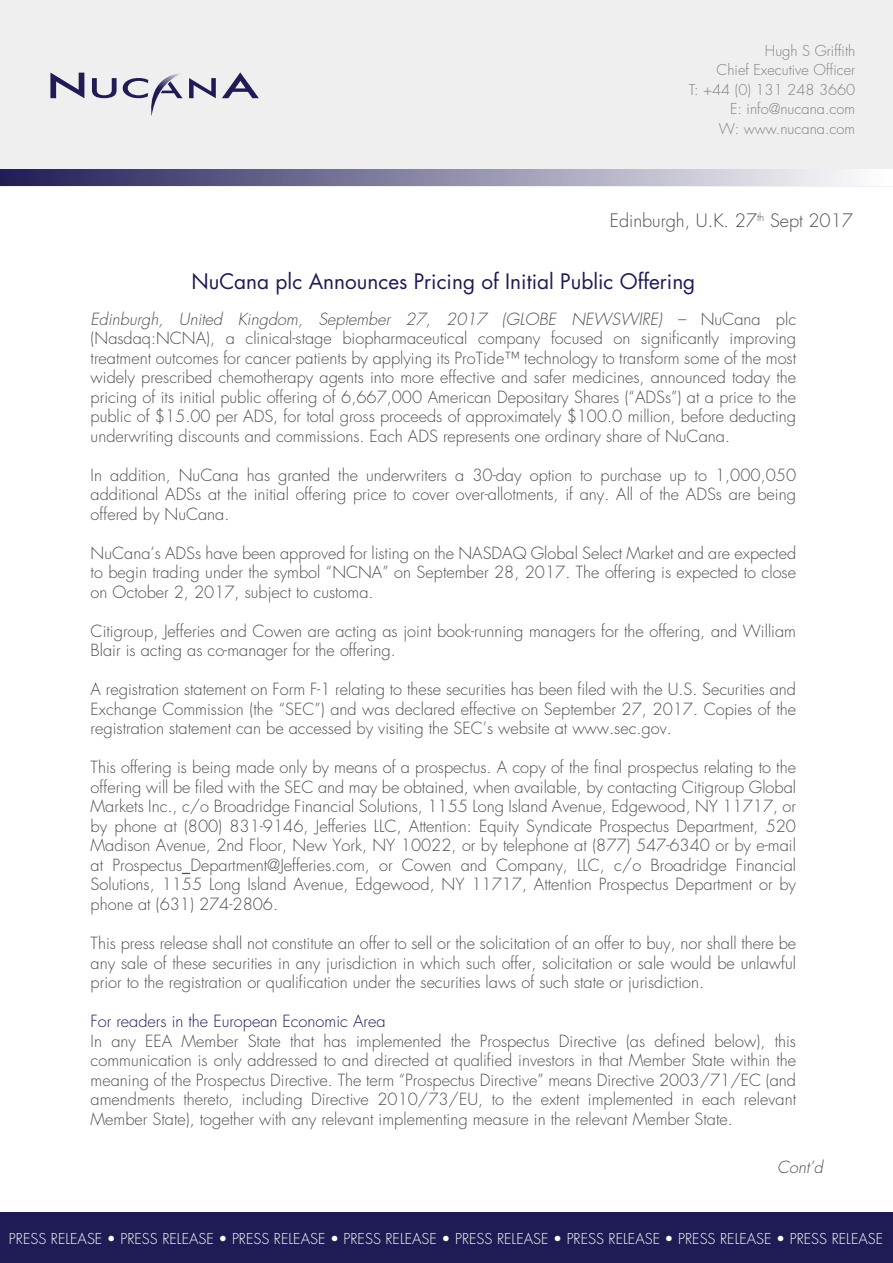
<style>
.page{position:relative;width:893px;height:1263px;background:#fff}
.page>*{position:absolute;margin:0;border:0;box-sizing:border-box;transform-origin:0 0}
.t1{font:20.85px "Futura";color:#1f1b54}
.t2{font:300 18px "Futura";color:#4d4d4f}
.t3{font:300 16.35px/19.5px "Futura";color:#4d4d4f;text-align:justify}
.t4{font:300 16.35px "Futura";color:#1f1b54}
.t5{font:italic 300 16.35px "Futura";color:#4d4d4f}
.t6{font:300 14.7px "Futura";color:#fff}
.t7{font:300 14.7px/19.5px "Futura";color:#807f83;text-align:right}
.s1{font-style:italic}
</style>
<div class="page">
<div style="left:0;top:0;width:893px;height:186px;background:#efeff0"></div>
<div style="left:0;top:1212px;width:893px;height:51px;background:#1f1b54"></div>
<div style="left:0;top:169px;width:893px;height:17px;background:linear-gradient(to right,#201c55,#fff)"></div>
<svg style="left:92px;top:78px;width:25px;height:20px"></svg>
<svg style="left:50px;top:73px;width:34px;height:25px"></svg>
<svg style="left:222px;top:72px;width:37px;height:26px"></svg>
<svg style="left:123px;top:73px;width:93px;height:43px"></svg>
<p class="t7" style="left:689px;top:41px;width:168px">Hugh S Griffith<br>Chief Executive Officer<br>T: +44 (0) 131 248 3660</p>
<p class="t7" style="left:719px;top:99px;width:138px">E: info@nucana.com<br>W: www.nucana.com</p>
<p class="t2" style="left:610px;top:209px;width:245px">Edinburgh, U.K. 27<sup>th</sup> Sept 2017</p>
<p class="t1" style="left:191px;top:267px;width:505px">NuCana plc Announces Pricing of Initial Public Offering</p>
<p class="t3" style="left:91px;top:309px;width:707px"><span class="s1">Edinburgh, United Kingdom, September 27, 2017 (GLOBE NEWSWIRE) –</span> NuCana plc (Nasdaq:NCNA), a clinical-stage biopharmaceutical company focused on significantly improving treatment outcomes for cancer patients by applying its ProTide™ technology to transform some of the most widely prescribed chemotherapy agents into more effective and safer medicines, announced today the pricing of its initial public offering of 6,667,000 American Depositary Shares (“ADSs”) at a price to the public of $15.00 per ADS, for total gross proceeds of approximately $100.0 million, before deducting underwriting discounts and commissions. Each ADS represents one ordinary share of NuCana.</p>
<p class="t3" style="left:91px;top:465px;width:707px">In addition, NuCana has granted the underwriters a 30-day option to purchase up to 1,000,050 additional ADSs at the initial offering price to cover over-allotments, if any. All of the ADSs are being offered by NuCana.</p>
<p class="t3" style="left:91px;top:543px;width:707px">NuCana’s ADSs have been approved for listing on the NASDAQ Global Select Market and are expected to begin trading under the symbol “NCNA” on September 28, 2017. The offering is expected to close on October 2, 2017, subject to customa.</p>
<p class="t3" style="left:91px;top:621px;width:707px">Citigroup, Jefferies and Cowen are acting as joint book-running managers for the offering, and William<br>Blair is acting as co-manager for the offering.</p>
<p class="t3" style="left:91px;top:680px;width:707px">A registration statement on Form F-1 relating to these securities has been filed with the U.S. Securities and Exchange Commission (the “SEC”) and was declared effective on September 27, 2017. Copies of the registration statement can be accessed by visiting the SEC’s website at www.sec.gov.</p>
<p class="t3" style="left:91px;top:758px;width:707px">This offering is being made only by means of a prospectus. A copy of the final prospectus relating to the offering will be filed with the SEC and may be obtained, when available, by contacting Citigroup Global Markets Inc., c/o Broadridge Financial Solutions, 1155 Long Island Avenue, Edgewood, NY 11717, or by phone at (800) 831-9146, Jefferies LLC, Attention: Equity Syndicate Prospectus Department, 520<br>Madison Avenue, 2nd Floor, New York, NY 10022, or by telephone at (877) 547-6340 or by e-mail at Prospectus_Department@Jefferies.com, or Cowen and Company, LLC, c/o Broadridge Financial Solutions, 1155 Long Island Avenue, Edgewood, NY 11717, Attention Prospectus Department or by phone at (631) 274-2806.</p>
<p class="t3" style="left:91px;top:933px;width:707px">This press release shall not constitute an offer to sell or the solicitation of an offer to buy, nor shall there be any sale of these securities in any jurisdiction in which such offer, solicitation or sale would be unlawful prior to the registration or qualification under the securities laws of such state or jurisdiction.</p>
<p class="t4" style="left:91px;top:1010px;width:296px">For readers in the European Economic Area</p>
<p class="t3" style="left:91px;top:1031px;width:707px">In any EEA Member State that has implemented the Prospectus Directive (as defined below), this communication is only addressed to and directed at qualified investors in that Member State within the meaning of the Prospectus Directive. The term “Prospectus Directive” means Directive 2003/71/EC (and amendments thereto, including Directive 2010/73/EU, to the extent implemented in each relevant Member State), together with any relevant implementing measure in the relevant Member State.</p>
<p class="t5" style="left:777px;top:1157px;width:47px">Cont’d</p>
<p class="t6" style="left:9px;top:1229px;width:876px">PRESS RELEASE • PRESS RELEASE • PRESS RELEASE • PRESS RELEASE • PRESS RELEASE • PRESS RELEASE • PRESS RELEASE • PRESS RELEASE</p>
</div>
